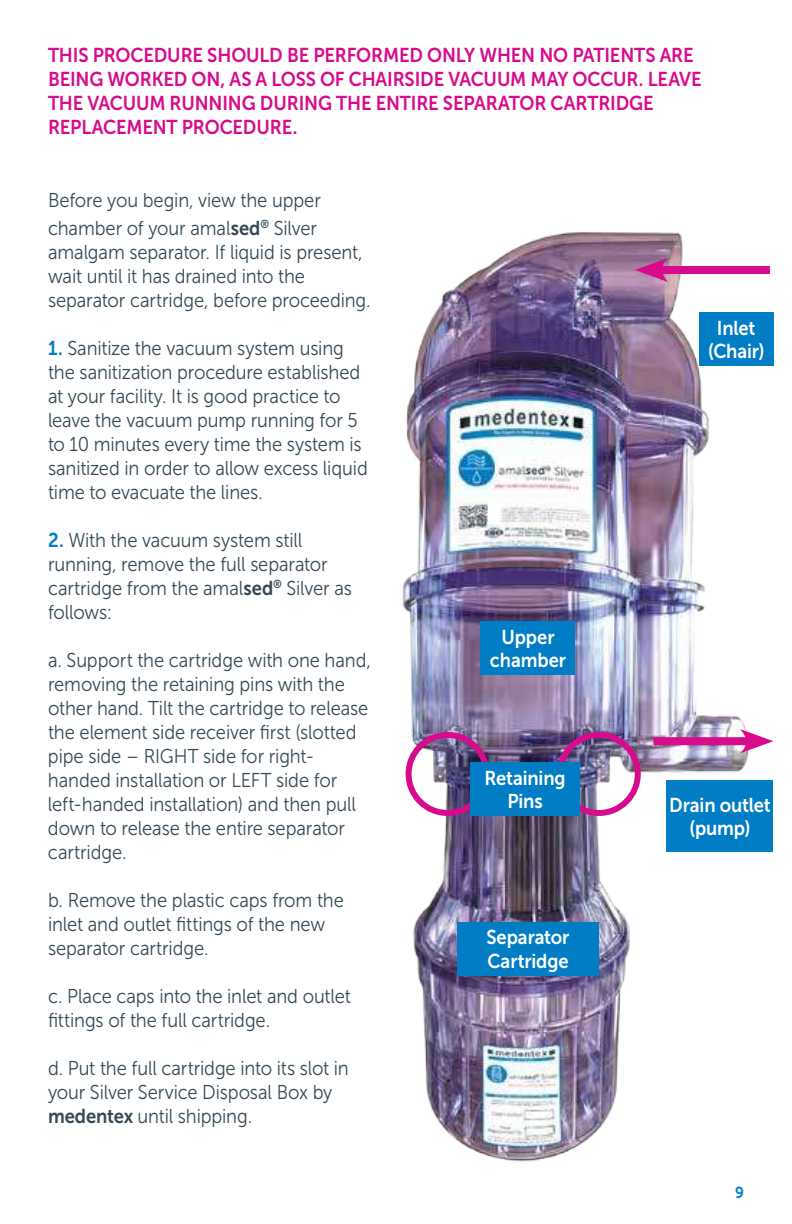
<style>
.page{position:relative;width:792px;height:1224px;background:#fff}
.page>*{position:absolute;margin:0;border:0;box-sizing:border-box;transform-origin:0 0}
.t1{font:20px/24px "Museo Sans 300";letter-spacing:-.005em;color:#354a55;scale:.92 1}
.t2{font:20px/24px "Museo Sans 700";letter-spacing:-.01em;color:#d70b8c;scale:.92 1}
.t3{font:20px/24px "Museo Sans 700";letter-spacing:-.005em;color:#fff;text-align:center;scale:.92 1}
.t4{font:16px "Museo Sans 700";color:#007dc5;scale:.92 1}
.s1{font-family:"Museo Sans 700"}
.s2{font-family:"Museo Sans 700";color:#007dc5}
</style>
<div class="page">
<img style="left:402px;top:231px;width:346px;height:931px">
<div style="left:699px;top:312px;width:74px;height:54px;background:#007dc5"></div>
<div style="left:457px;top:922px;width:142px;height:54px;background:#007dc5"></div>
<div style="left:667px;top:780px;width:106px;height:72px;background:#007dc5"></div>
<div style="left:481px;top:621px;width:94px;height:54px;background:#007dc5"></div>
<div style="left:406px;top:732px;width:84px;height:84px;border:6px solid #d70b8c;border-radius:50%"></div>
<div style="left:557px;top:732px;width:84px;height:84px;border:6px solid #d70b8c;border-radius:50%"></div>
<div style="left:655px;top:266px;width:115px;height:8px;background:#d70b8c"></div>
<svg style="left:635px;top:258px;width:33px;height:24px"></svg>
<div style="left:653px;top:737px;width:101px;height:8px;background:#d70b8c"></div>
<svg style="left:740px;top:729px;width:33px;height:24px"></svg>
<div style="left:470px;top:762px;width:110px;height:54px;background:#007dc5"></div>
<p class="t2" style="left:48px;top:43px;width:712px">THIS PROCEDURE SHOULD BE PERFORMED ONLY WHEN NO PATIENTS ARE BEING WORKED ON, AS A LOSS OF CHAIRSIDE VACUUM MAY OCCUR. LEAVE THE VACUUM RUNNING DURING THE ENTIRE SEPARATOR CARTRIDGE REPLACEMENT PROCEDURE.</p>
<p class="t1" style="left:48px;top:186px;width:298px;line-height:28px">Before you begin, view the upper chamber of your amal<span class="s1">sed</span><sup>®</sup> Silver</p>
<p class="t1" style="left:48px;top:240px;width:352px">amalgam separator. If liquid is present, wait until it has drained into the separator cartridge, before proceeding.</p>
<p class="t1" style="left:48px;top:336px;width:349px"><span class="s2">1.</span> Sanitize the vacuum system using the sanitization procedure established at your facility. It is good practice to leave the vacuum pump running for 5 to 10 minutes every time the system is sanitized in order to allow excess liquid time to evacuate the lines.</p>
<p class="t1" style="left:48px;top:528px;width:332px"><span class="s2">2.</span> With the vacuum system still running, remove the full separator cartridge from the amal<span class="s1">sed</span><sup>®</sup> Silver as follows:</p>
<p class="t1" style="left:48px;top:648px;width:352px">a. Support the cartridge with one hand, removing the retaining pins with the other hand. Tilt the cartridge to release the element side receiver fi rst (slotted pipe side – RIGHT side for right&shy;handed installation or LEFT side for left-handed installation) and then pull down to release the entire separator cartridge.</p>
<p class="t1" style="left:48px;top:888px;width:323px">b. Remove the plastic caps from the inlet and outlet fittings of the new separator cartridge.</p>
<p class="t1" style="left:48px;top:984px;width:331px">c. Place caps into the inlet and outlet fittings of the full cartridge.</p>
<p class="t1" style="left:48px;top:1056px;width:329px">d. Put the full cartridge into its slot in your Silver Service Disposal Box by <span class="s1">medentex</span> until shipping.</p>
<p class="t3" style="left:708px;top:316px;width:63px">Inlet (Chair)</p>
<p class="t3" style="left:490px;top:625px;width:84px">Upper chamber</p>
<p class="t3" style="left:484px;top:766px;width:90px">Retaining<br>Pins</p>
<p class="t3" style="left:487px;top:925px;width:92px;text-align:left">Separator<br>Cartridge</p>
<p class="t3" style="left:669px;top:793px;width:112px">Drain outlet (pump)</p>
<p class="t4" style="left:735px;top:1183px;width:11px">9</p>
</div>
